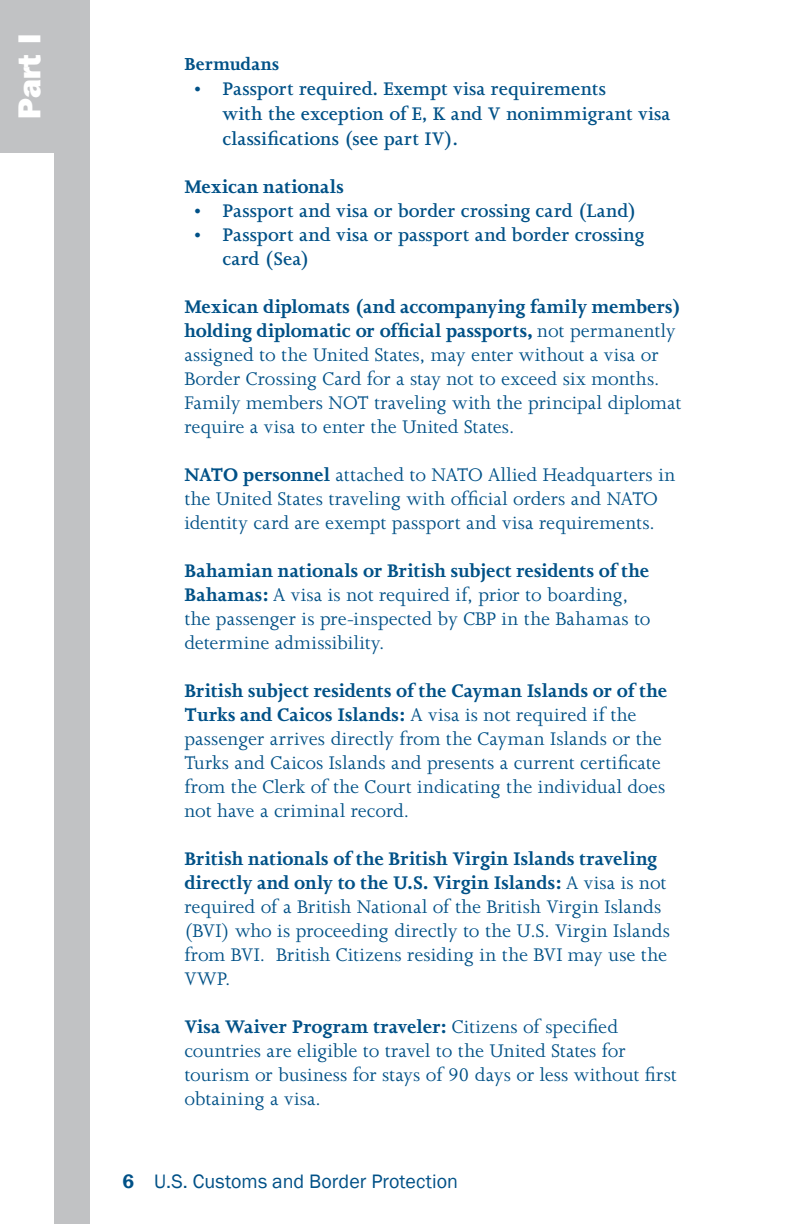
<style>
.page{position:relative;width:792px;height:1224px;background:#fff}
.page>*{position:absolute;margin:0;border:0;box-sizing:border-box;transform-origin:0 0}
.t1{font:800 32px "Franklin Gothic";color:#fff}
.Subset_1{font:21px/24px "Joanna";letter-spacing:.005em;color:#005187}
.Subset_2{font:600 21px/25.2px "Joanna";letter-spacing:.005em;color:#005187}
.Subset_1-2{font:700 21px "Joanna";letter-spacing:.01em;color:#005187}
.t2{font:20px "Franklin Gothic";color:#005187}
.Subset_1-3{font:700 20px "Joanna";letter-spacing:.015em;color:#005187}
.s1{font-weight:700}
.s2{font-weight:600}
</style>
<div class="page">
<div style="left:0;top:0;width:56px;height:152px;background:#c1c2c4"></div>
<div style="left:54px;top:0;width:36px;height:1224px;background:#c1c2c4"></div>
<h1 class="t1" style="left:11px;top:119px;width:86px;rotate:-90deg">Part I</h1>
<p class="Subset_1-3" style="left:184px;top:53px;width:96px">Bermudans</p>
<p class="Subset_2" style="left:194px;top:76px;width:413px">• Passport required. Exempt visa requirements</p>
<p class="Subset_2" style="left:222px;top:101px;width:450px">with the exception of E, K and V nonimmigrant visa classifications (see part IV).</p>
<p class="Subset_1-2" style="left:184px;top:176px;width:161px">Mexican nationals</p>
<p class="Subset_2" style="left:194px;top:199px;width:444px">• Passport and visa or border crossing card (Land)</p>
<p class="Subset_2" style="left:194px;top:223px;width:451px">• Passport and visa or passport and border crossing</p>
<p class="Subset_2" style="left:222px;top:247px;width:88px">card (Sea)</p>
<p class="Subset_1" style="left:184px;top:295px;width:499px"><span class="s1">Mexican diplomats (and accompanying family members) holding diplomatic or official passports,</span> not permanently assigned to the United States, may enter without a visa or Border Crossing Card for a stay not to exceed six months.<br>Family members NOT traveling with the principal diplomat require a visa to enter the United States.</p>
<p class="Subset_1" style="left:184px;top:463px;width:492px"><span class="s1">NATO personnel</span> attached to NATO Allied Headquarters in the United States traveling with official orders and NATO identity card are exempt passport and visa requirements.</p>
<p class="Subset_1" style="left:184px;top:559px;width:468px"><span class="s1">Bahamian nationals or British subject residents of the Bahamas:</span> A visa is not required if, prior to boarding, the passenger is pre-inspected by CBP in the Bahamas to determine admissibility.</p>
<p class="Subset_1" style="left:184px;top:679px;width:484px"><span class="s1">British subject residents of the Cayman Islands or of the Turks and Caicos Islands:</span> A visa is not required if the passenger arrives directly from the Cayman Islands or the Turks and Caicos Islands and presents a current certificate from the Clerk of the Court indicating the individual does not have a criminal record.</p>
<p class="Subset_1" style="left:184px;top:847px;width:487px"><span class="s1">British nationals of the British Virgin Islands traveling directly and only to the U.S. Virgin Islands:</span> A visa is not required of a British National of the British Virgin Islands (BVI) who is proceeding directly to the U.S. Virgin Islands from BVI. British Citizens residing in the BVI may use the VWP.</p>
<p class="Subset_1" style="left:184px;top:1015px;width:494px"><span class="s1">Visa Waiver Program traveler:</span> Citizens of specified countries are eligible to travel to the United States for tourism or business for stays of 90 days or less without first obtaining a visa.</p>
<p class="t2" style="left:122px;top:1169px;width:337px"><span class="s2">6</span> U.S. Customs and Border Protection</p>
</div>
